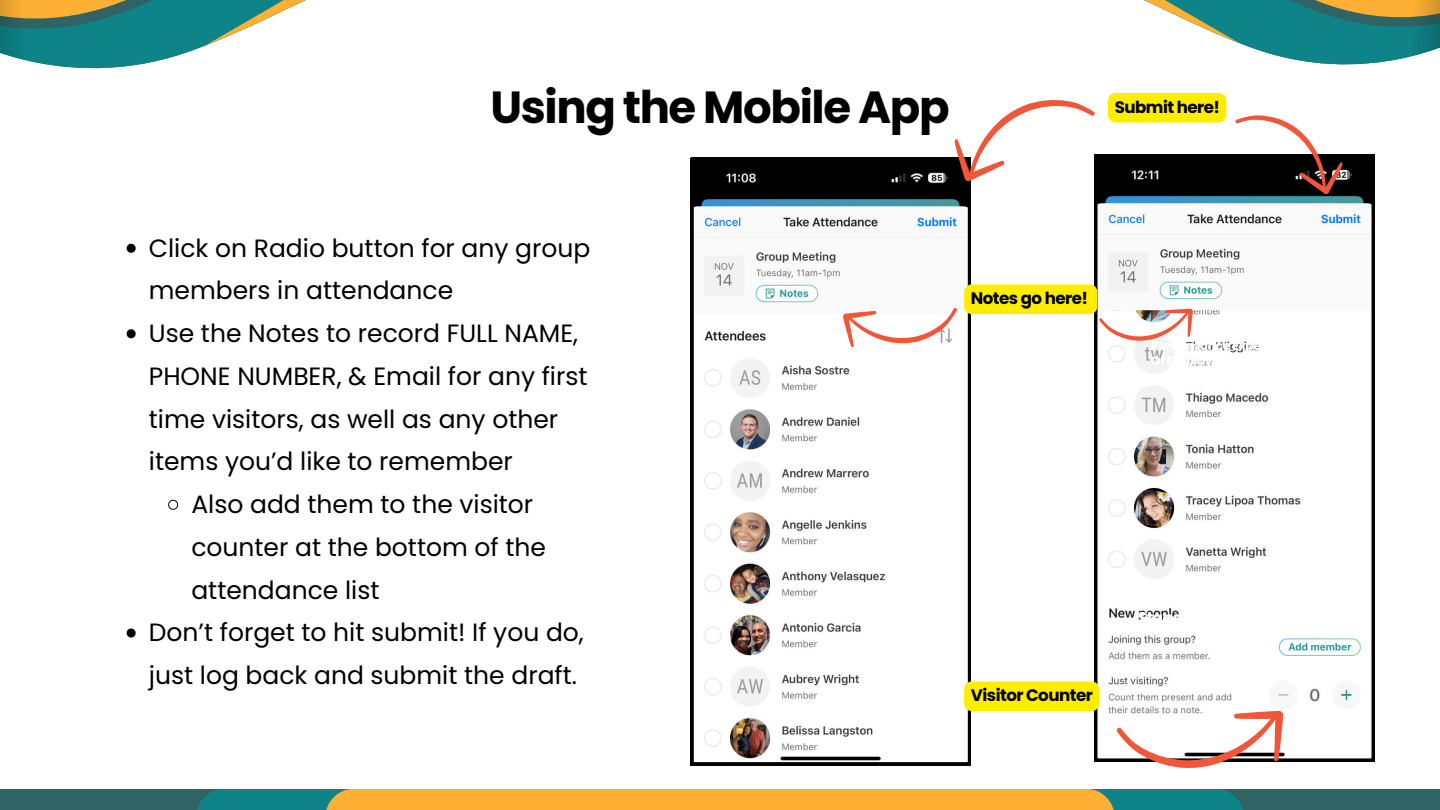
<style>
.page{position:relative;width:1440px;height:810px;background:#fff}
.page>*{position:absolute;margin:0;border:0;box-sizing:border-box;transform-origin:0 0}
.t1{font:700 45px "Poppins";letter-spacing:-.03em;color:#000}
.t2{font:25px "Poppins";color:#000}
.t3{font:700 16.6px "Poppins";letter-spacing:-.03em;color:#000}
.t4{font:700 15.5px "Poppins";letter-spacing:-.03em;color:#fff}
</style>
<div class="page">
<svg style="left:0;top:0;width:306px;height:69px"></svg>
<div style="left:0;top:789px;width:1440px;height:21px;background:#306464"></div>
<div style="left:196px;top:789px;width:1048px;height:21px;background:#0e8388"></div>
<div style="left:325px;top:789px;width:790px;height:21px;background:#fdb034"></div>
<svg style="left:691px;top:158px;width:280px;height:607px"></svg>
<svg style="left:1094px;top:194px;width:280px;height:567px"></svg>
<svg style="left:843px;top:308px;width:114px;height:40px"></svg>
<div style="left:964px;top:681px;width:135px;height:30px;background:#ffed00"></div>
<svg style="left:127px;top:244px;width:9px;height:9px"></svg>
<svg style="left:127px;top:329px;width:9px;height:9px"></svg>
<svg style="left:168px;top:499px;width:10px;height:11px"></svg>
<svg style="left:127px;top:629px;width:9px;height:9px"></svg>
<svg style="left:964px;top:284px;width:229px;height:57px"></svg>
<svg style="left:1116px;top:711px;width:167px;height:57px"></svg>
<svg style="left:954px;top:0;width:486px;height:194px"></svg>
<h1 class="t1" style="left:490px;top:81px;width:461px">Using the Mobile App</h1>
<p class="t3" style="left:1115px;top:97px;width:107px">Submit here!</p>
<p class="t2" style="left:149px;top:233px;width:443px">Click on Radio button for any group</p>
<p class="t2" style="left:149px;top:276px;width:306px">members in attendance</p>
<p class="t2" style="left:149px;top:319px;width:431px">Use the Notes to record FULL NAME,</p>
<p class="t2" style="left:149px;top:362px;width:440px">PHONE NUMBER, &amp; Email for any first</p>
<p class="t2" style="left:149px;top:404px;width:411px">time visitors, as well as any other</p>
<p class="t2" style="left:149px;top:447px;width:365px">items you’d like to remember</p>
<p class="t2" style="left:191px;top:490px;width:343px">Also add them to the visitor</p>
<p class="t2" style="left:191px;top:533px;width:356px">counter at the bottom of the</p>
<p class="t2" style="left:191px;top:575px;width:190px">attendance list</p>
<p class="t2" style="left:149px;top:618px;width:437px">Don’t forget to hit submit! If you do,</p>
<p class="t2" style="left:149px;top:661px;width:430px">just log back and submit the draft.</p>
<p class="t3" style="left:971px;top:289px;width:119px">Notes go here!</p>
<p class="t3" style="left:971px;top:686px;width:124px">Visitor Counter</p>
<p class="t4" style="left:1138px;top:608px;width:81px">Standards</p>
</div>
